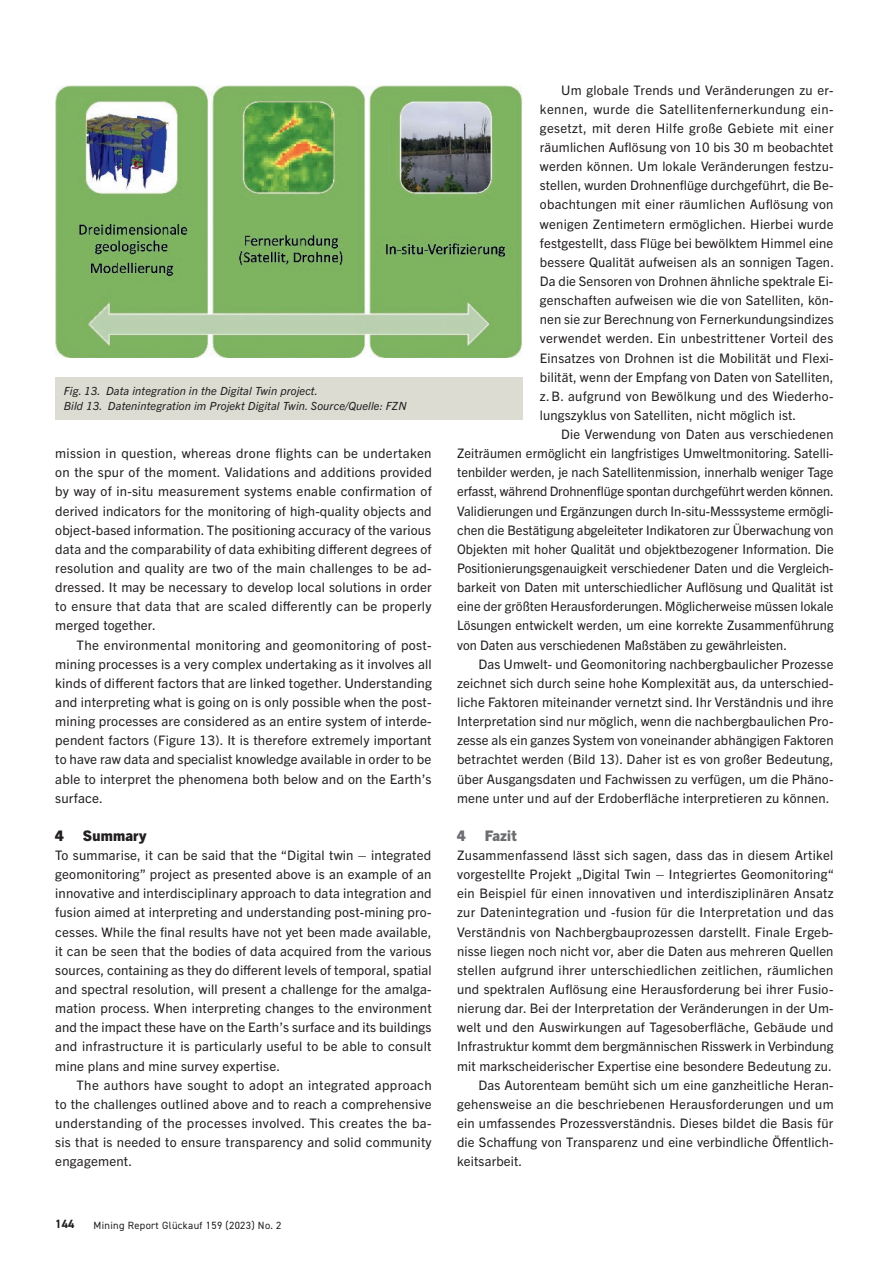
<style>
.page{position:relative;width:893px;height:1263px;background:#fff}
.page>*{position:absolute;margin:0;border:0;box-sizing:border-box;transform-origin:0 0}
.t1{font:800 14.7px "Trade Gothic Next LT Pro";letter-spacing:.01em;color:#231f20}
.t2{font:800 14.7px "Trade Gothic Next LT Pro";letter-spacing:.01em;color:#6c6d70}
.t3{font:13.2px/19.2px "Trade Gothic Next LT Pro";letter-spacing:.015em;color:#231f20;text-align:justify}
.t4{font:700 12px "DIN2014";color:#231f20}
.t5{font:italic 11.25px/15px "Trade Gothic Next LT Pro";letter-spacing:.01em;color:#231f20}
.t6{font:10.5px "DIN2014";letter-spacing:.03em;color:#231f20}
</style>
<div class="page">
<img style="left:55px;top:85px;width:468px;height:272px">
<div style="left:55px;top:377px;width:468px;height:43px;background:#dcdcd2"></div>
<p class="t5" style="left:64px;top:383px;width:344px">Fig. 13. Data integration in the Digital Twin project.<br>Bild 13. Datenintegration im Projekt Digital Twin. Source/Quelle: FZN</p>
<p class="t3" style="left:55px;top:443px;width:378px">mission in question, whereas drone flights can be undertaken on the spur of the moment. Validations and additions provided by way of in-situ measurement systems enable confirmation of derived indicators for the monitoring of high-quality objects and object-based information. The positioning accuracy of the various data and the comparability of data exhibiting different degrees of resolution and quality are two of the main challenges to be ad&shy;dressed. It may be necessary to develop local solutions in order to ensure that data that are scaled differently can be properly merged together.</p>
<p class="t3" style="left:55px;top:634px;width:378px;text-indent:21px">The environmental monitoring and geomonitoring of post&shy;mining processes is a very complex undertaking as it involves all kinds of different factors that are linked together. Understanding and interpreting what is going on is only possible when the post&shy;mining processes are considered as an entire system of interde&shy;pendent factors (Figure 13). It is therefore extremely important to have raw data and specialist knowledge available in order to be able to interpret the phenomena both below and on the Earth’s surface.</p>
<p class="t1" style="left:55px;top:825px;width:10px">4</p>
<p class="t1" style="left:83px;top:825px;width:65px">Summary</p>
<p class="t3" style="left:55px;top:845px;width:378px">To summarise, it can be said that the “Digital twin – integrated geomonitoring” project as presented above is an example of an innovative and interdisciplinary approach to data integration and fusion aimed at interpreting and understanding post-mining pro&shy;cesses. While the final results have not yet been made available, it can be seen that the bodies of data acquired from the various sources, containing as they do different levels of temporal, spatial and spectral resolution, will present a challenge for the amalga&shy;mation process. When interpreting changes to the environment and the impact these have on the Earth’s surface and its buildings and infrastructure it is particularly useful to be able to consult mine plans and mine survey expertise.</p>
<p class="t3" style="left:55px;top:1074px;width:378px;text-indent:21px">The authors have sought to adopt an integrated approach to the challenges outlined above and to reach a comprehensive understanding of the processes involved. This creates the ba&shy;sis that is needed to ensure transparency and solid community engagement.</p>
<p class="t4" style="left:55px;top:1216px;width:21px">144</p>
<p class="t6" style="left:94px;top:1218px;width:189px">Mining Report Glückauf 159 (2023) No. 2</p>
<p class="t3" style="left:540px;top:79px;width:296px;text-indent:21px">Um globale Trends und Veränderungen zu er&shy;kennen, wurde die Satellitenfernerkundung ein&shy;gesetzt, mit deren Hilfe große Gebiete mit einer räumlichen Auflösung von 10 bis 30 m beobachtet werden können. Um lokale Veränderungen festzu&shy;stellen, wurden Drohnenflüge durchgeführt, die Be&shy;obachtungen mit einer räumlichen Auflösung von wenigen Zentimetern ermöglichen. Hierbei wurde festgestellt, dass Flüge bei bewölktem Himmel eine bessere Qualität aufweisen als an sonnigen Tagen.<br>Da die Sensoren von Drohnen ähnliche spektrale Ei&shy;genschaften aufweisen wie die von Satelliten, kön&shy;nen sie zur Berechnung von Fernerkundungsindizes verwendet werden. Ein unbestrittener Vorteil des Einsatzes von Drohnen ist die Mobilität und Flexi&shy;bilität, wenn der Empfang von Daten von Satelliten, z.B. aufgrund von Bewölkung und des Wiederho&shy;lungszyklus von Satelliten, nicht möglich ist.</p>
<p class="t3" style="left:457px;top:424px;width:378px;text-indent:104px">Die Verwendung von Daten aus verschiedenen Zeiträumen ermöglicht ein langfristiges Umweltmonitoring. Satelli&shy;tenbilder werden, je nach Satellitenmission, innerhalb weniger Tage erfasst, während Drohnenflüge spontan durchgeführt werden können.<br>Validierungen und Ergänzungen durch In-situ-Messsysteme ermögli&shy;chen die Bestätigung abgeleiteter Indikatoren zur Überwachung von Objekten mit hoher Qualität und objektbezogener Information. Die Positionierungsgenauigkeit verschiedener Daten und die Vergleich&shy;barkeit von Daten mit unterschiedlicher Auflösung und Qualität ist eine der größten Herausforderungen. Möglicherweise müssen lokale Lösungen entwickelt werden, um eine korrekte Zusammenführung von Daten aus verschiedenen Maßstäben zu gewährleisten.</p>
<p class="t3" style="left:457px;top:653px;width:378px;text-indent:21px">Das Umwelt- und Geomonitoring nachbergbaulicher Prozesse zeichnet sich durch seine hohe Komplexität aus, da unterschied&shy;liche Faktoren miteinander vernetzt sind. Ihr Verständnis und ihre Interpretation sind nur möglich, wenn die nachbergbaulichen Pro&shy;zesse als ein ganzes System von voneinander abhängigen Faktoren betrachtet werden (Bild 13). Daher ist es von großer Bedeutung, über Ausgangsdaten und Fachwissen zu verfügen, um die Phäno&shy;mene unter und auf der Erdoberfläche interpretieren zu können.</p>
<p class="t2" style="left:457px;top:825px;width:10px">4</p>
<p class="t2" style="left:485px;top:825px;width:34px">Fazit</p>
<p class="t3" style="left:457px;top:845px;width:378px">Zusammenfassend lässt sich sagen, dass das in diesem Artikel</p>
<p class="t3" style="left:457px;top:864px;width:378px">vorgestellte Projekt „Digital Twin – Integriertes Geomonitoring“</p>
<p class="t3" style="left:457px;top:883px;width:378px">ein Beispiel für einen innovativen und interdisziplinären Ansatz</p>
<p class="t3" style="left:457px;top:902px;width:378px">zur Datenintegration und -fusion für die Interpretation und das</p>
<p class="t3" style="left:457px;top:921px;width:378px">Verständnis von Nachbergbauprozessen darstellt. Finale Ergeb-</p>
<p class="t3" style="left:457px;top:940px;width:378px">nisse liegen noch nicht vor, aber die Daten aus mehreren Quellen</p>
<p class="t3" style="left:457px;top:960px;width:378px">stellen aufgrund ihrer unterschiedlichen zeitlichen, räumlichen</p>
<p class="t3" style="left:457px;top:979px;width:378px">und spektralen Auflösung eine Herausforderung bei ihrer Fusio-</p>
<p class="t3" style="left:457px;top:998px;width:378px">nierung dar. Bei der Interpretation der Veränderungen in der Um-</p>
<p class="t3" style="left:457px;top:1017px;width:378px">welt und den Auswirkungen auf Tagesoberfläche, Gebäude und</p>
<p class="t3" style="left:457px;top:1036px;width:378px">Infrastruktur kommt dem bergmännischen Risswerk in Verbindung</p>
<p class="t3" style="left:457px;top:1055px;width:376px">mit markscheiderischer Expertise eine besondere Bedeutung zu.</p>
<p class="t3" style="left:478px;top:1074px;width:357px">Das Autorenteam bemüht sich um eine ganzheitliche Heran-</p>
<p class="t3" style="left:457px;top:1093px;width:378px">gehensweise an die beschriebenen Herausforderungen und um</p>
<p class="t3" style="left:457px;top:1113px;width:378px">ein umfassendes Prozessverständnis. Dieses bildet die Basis für</p>
<p class="t3" style="left:457px;top:1132px;width:378px">die Schaffung von Transparenz und eine verbindliche Öffentlich-</p>
<p class="t3" style="left:457px;top:1151px;width:67px">keitsarbeit.</p>
</div>
